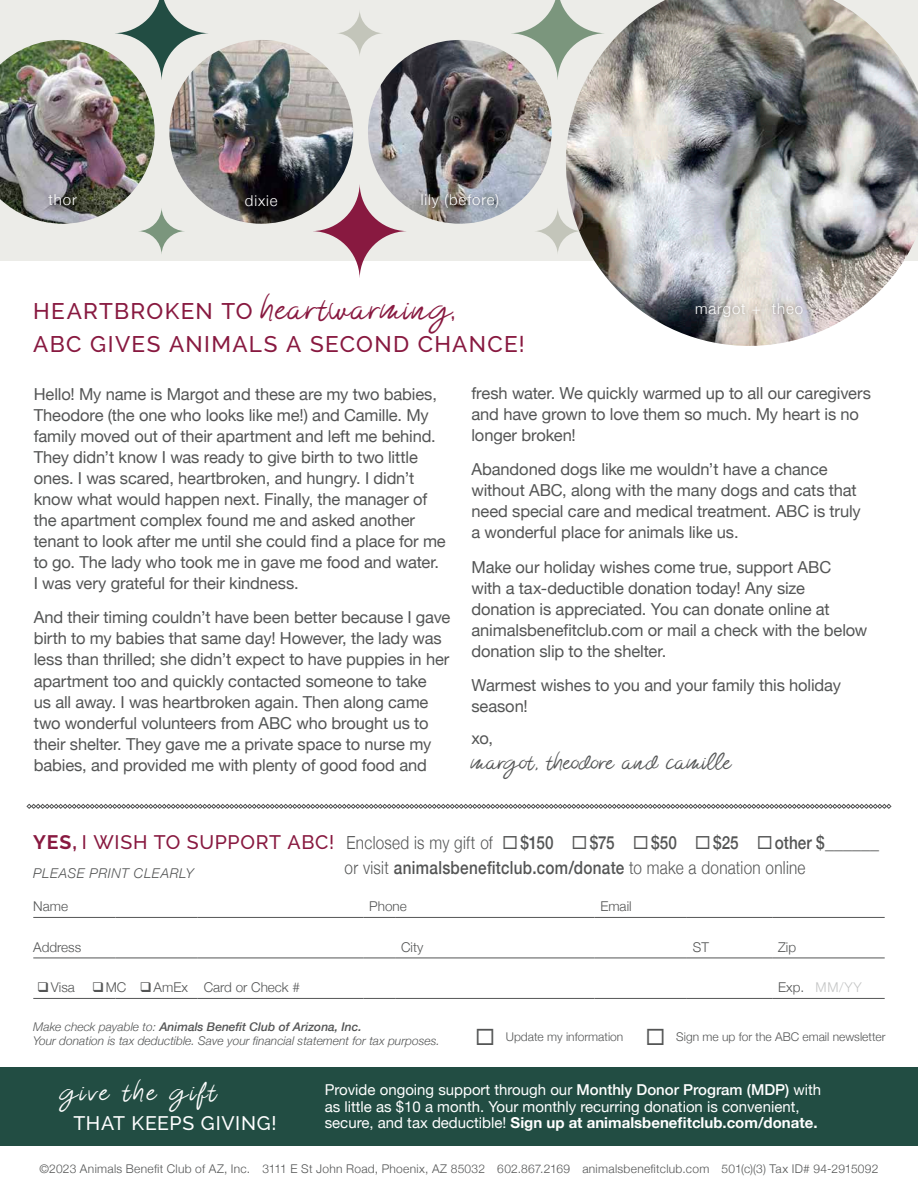
<style>
.page{position:relative;width:918px;height:1188px;background:#fff}
.page>*{position:absolute;margin:0;border:0;box-sizing:border-box;transform-origin:0 0}
.t1{font:500 22.5px/33px "Raleway";letter-spacing:.055em;color:#881940}
.t2{font:500 19.5px "Raleway";letter-spacing:.03em;color:#fff}
.t3{font:19.5px "Morsal";letter-spacing:.13em;color:#fff}
.t4{font:500 18px "Helvetica Neue";color:#545555;scale:.85 1}
.t5{font:500 18px "Helvetica Neue";letter-spacing:.02em;color:#545555;scale:.85 1}
.t6{font:16.5px/21px "Helvetica Neue";letter-spacing:-.01em;color:#545555}
.t7{font:16.5px "Morsal";letter-spacing:.005em;color:#545555}
.t8{font:15px/16.5px "Helvetica Neue";color:#fff}
.t9{font:300 15px "Helvetica Neue";letter-spacing:.06em;color:#fff}
.t10{font:300 13.5px "Helvetica Neue";color:#545555}
.t11{font:italic 300 13.5px "Helvetica Neue";letter-spacing:.045em;color:#545555}
.t12{font:300 13.5px "Helvetica Neue";letter-spacing:.03em;color:#c5c6c6}
.t13{font:300 12px "Helvetica Neue";letter-spacing:.02em;color:#545555}
.t14{font:italic 300 12px/14.4px "Helvetica Neue";color:#545555}
.t15{font:300 12px "Helvetica Neue";color:#545555}
.s1{font-family:"Morsal";font-weight:400;font-size:24px}
.s2{font-size:24px}
.s3{font-family:"Raleway";font-weight:700;font-size:19.5px;color:#881940}
.s4{font-family:"Raleway";font-size:19.5px;color:#881940}
.s5{font-weight:300}
.s6{color:#545555}
.s7{font-weight:500}
.s8{font-weight:700}
</style>
<div class="page">
<div style="left:0;top:0;width:918px;height:260px;background:#ecece8"></div>
<div style="left:0;top:1067px;width:918px;height:78px;background:#224d43"></div>
<svg style="left:27px;top:804px;width:864px;height:5px"></svg>
<hr style="left:33px;top:917px;width:82px;height:1px;background:#545555">
<hr style="left:115px;top:917px;width:83px;height:1px;background:#545555">
<hr style="left:198px;top:917px;width:165px;height:1px;background:#545555">
<hr style="left:363px;top:917px;width:32px;height:1px;background:#545555">
<hr style="left:395px;top:917px;width:199px;height:1px;background:#545555">
<hr style="left:594px;top:917px;width:93px;height:1px;background:#545555">
<hr style="left:687px;top:917px;width:85px;height:1px;background:#545555">
<hr style="left:772px;top:917px;width:113px;height:1px;background:#545555">
<hr style="left:33px;top:958px;width:82px;height:1px;background:#545555">
<hr style="left:115px;top:958px;width:83px;height:1px;background:#545555">
<hr style="left:198px;top:958px;width:165px;height:1px;background:#545555">
<hr style="left:363px;top:958px;width:32px;height:1px;background:#545555">
<hr style="left:395px;top:958px;width:199px;height:1px;background:#545555">
<hr style="left:594px;top:958px;width:93px;height:1px;background:#545555">
<hr style="left:687px;top:958px;width:85px;height:1px;background:#545555">
<hr style="left:772px;top:958px;width:113px;height:1px;background:#545555">
<hr style="left:33px;top:998px;width:82px;height:1px;background:#545555">
<hr style="left:115px;top:998px;width:83px;height:1px;background:#545555">
<hr style="left:198px;top:998px;width:165px;height:1px;background:#545555">
<hr style="left:363px;top:998px;width:32px;height:1px;background:#545555">
<hr style="left:395px;top:998px;width:199px;height:1px;background:#545555">
<hr style="left:594px;top:998px;width:93px;height:1px;background:#545555">
<hr style="left:687px;top:998px;width:85px;height:1px;background:#545555">
<hr style="left:772px;top:998px;width:113px;height:1px;background:#545555">
<img style="left:169px;top:40px;width:184px;height:184px;border-radius:92px">
<img style="left:368px;top:40px;width:184px;height:184px;border-radius:92px">
<img style="left:0;top:40px;width:155px;height:184px">
<div style="left:43px;top:188px;width:41px;height:25px;background:#1c1b1a;opacity:.75"></div>
<div style="left:238px;top:189px;width:46px;height:24px;background:#1c1b1a;opacity:.75"></div>
<div style="left:414px;top:188px;width:91px;height:27px;background:#1c1b1a;opacity:.75"></div>
<img style="left:566px;top:0;width:352px;height:346px">
<div style="left:689px;top:296px;width:120px;height:27px;background:#1c1b1a;opacity:.75"></div>
<svg style="left:115px;top:0;width:93px;height:80px"></svg>
<svg style="left:336px;top:10px;width:47px;height:47px"></svg>
<svg style="left:511px;top:0;width:93px;height:80px"></svg>
<svg style="left:138px;top:208px;width:47px;height:47px"></svg>
<svg style="left:313px;top:184px;width:93px;height:94px"></svg>
<svg style="left:534px;top:208px;width:47px;height:47px"></svg>
<p class="t9" style="left:49px;top:188px;width:30px">thor</p>
<p class="t9" style="left:245px;top:189px;width:34px">dixie</p>
<p class="t9" style="left:421px;top:188px;width:80px">lily (before)</p>
<h1 class="t1" style="left:33px;top:295px;width:493px">HEARTBROKEN TO <span class="s1">heartwarming</span><span class="s2">,<br></span>ABC GIVES ANIMALS A SECOND CHANCE!</h1>
<p class="t9" style="left:695px;top:296px;width:109px">margot + theo</p>
<p class="t6" style="left:34px;top:385px;width:414px">Hello! My name is Margot and these are my two babies, Theodore (the one who looks like me!) and Camille. My family moved out of their apartment and left me behind.<br>They didn’t know I was ready to give birth to two little ones. I was scared, heartbroken, and hungry. I didn’t know what would happen next. Finally, the manager of the apartment complex found me and asked another tenant to look after me until she could find a place for me to go. The lady who took me in gave me food and water.<br>I was very grateful for their kindness.</p>
<p class="t6" style="left:34px;top:608px;width:418px">And their timing couldn’t have been better because I gave birth to my babies that same day! However, the lady was less than thrilled; she didn’t expect to have puppies in her apartment too and quickly contacted someone to take<br>us all away. I was heartbroken again. Then along came two wonderful volunteers from ABC who brought us to their shelter. They gave me a private space to nurse my babies, and provided me with plenty of good food and</p>
<p class="t6" style="left:471px;top:383px;width:401px">fresh water. We quickly warmed up to all our caregivers and have grown to love them so much. My heart is no longer broken!</p>
<p class="t6" style="left:471px;top:460px;width:391px">Abandoned dogs like me wouldn’t have a chance without ABC, along with the many dogs and cats that need special care and medical treatment. ABC is truly a wonderful place for animals like us.</p>
<p class="t6" style="left:471px;top:557px;width:398px">Make our holiday wishes come true, support ABC<br>with a tax-deductible donation today! Any size donation is appreciated. You can donate online at animalsbenefitclub.com or mail a check with the below donation slip to the shelter.</p>
<p class="t6" style="left:471px;top:676px;width:371px">Warmest wishes to you and your family this holiday season!</p>
<p class="t6" style="left:471px;top:728px;width:23px">xo,</p>
<p class="t7" style="left:471px;top:754px;width:262px">margot, theodore and camille</p>
<p class="t4" style="left:33px;top:828px;width:997px"><span class="s3">YES,</span> <span class="s4">I WISH TO SUPPORT ABC!</span> <span class="s5">Enclosed is my gift of</span> ◻$150 ◻$75 ◻$50 ◻$25 ◻other $______</p>
<p class="t11" style="left:33px;top:863px;width:162px">PLEASE PRINT CLEARLY</p>
<p class="t5" style="left:345px;top:854px;width:544px"><span class="s5">or visit</span> animalsbenefitclub.com/donate <span class="s5">to make a donation online</span></p>
<p class="t10" style="left:33px;top:896px;width:36px">Name</p>
<p class="t10" style="left:369px;top:896px;width:39px">Phone</p>
<p class="t10" style="left:600px;top:896px;width:33px">Email</p>
<p class="t10" style="left:33px;top:936px;width:50px">Address</p>
<p class="t10" style="left:401px;top:936px;width:24px">City</p>
<p class="t10" style="left:693px;top:936px;width:18px">ST</p>
<p class="t10" style="left:778px;top:936px;width:19px">Zip</p>
<p class="t10" style="left:37px;top:977px;width:39px">❑Visa</p>
<p class="t10" style="left:92px;top:977px;width:209px">❑MC ❑AmEx Card or Check #</p>
<p class="t12" style="left:778px;top:977px;width:85px"><span class="s6">Exp.</span> MM/YY</p>
<p class="t14" style="left:33px;top:1019px;width:408px">Make check payable to: <span class="s7">Animals Benefit Club of Arizona, Inc.<br></span>Your donation is tax deductible. Save your financial statement for tax purposes.</p>
<p class="t15" style="left:475px;top:1027px;width:412px">◻ Update my information ◻ Sign me up for the ABC email newsletter</p>
<p class="t3" style="left:62px;top:1082px;width:157px">give the gift</p>
<p class="t8" style="left:325px;top:1083px;width:498px">Provide ongoing support through our <span class="s7">Monthly Donor Program (MDP)</span> with as little as $10 a month. Your monthly recurring donation is convenient, secure, and tax deductible! <span class="s8">Sign up at animalsbenefitclub.com/donate.</span></p>
<p class="t2" style="left:73px;top:1111px;width:205px">THAT KEEPS GIVING!</p>
<p class="t13" style="left:39px;top:1159px;width:841px">©2023 Animals Benefit Club of AZ, Inc. 3111 E St John Road, Phoenix, AZ 85032 602.867.2169 animalsbenefitclub.com 501(c)(3) Tax ID# 94-2915092</p>
</div>
